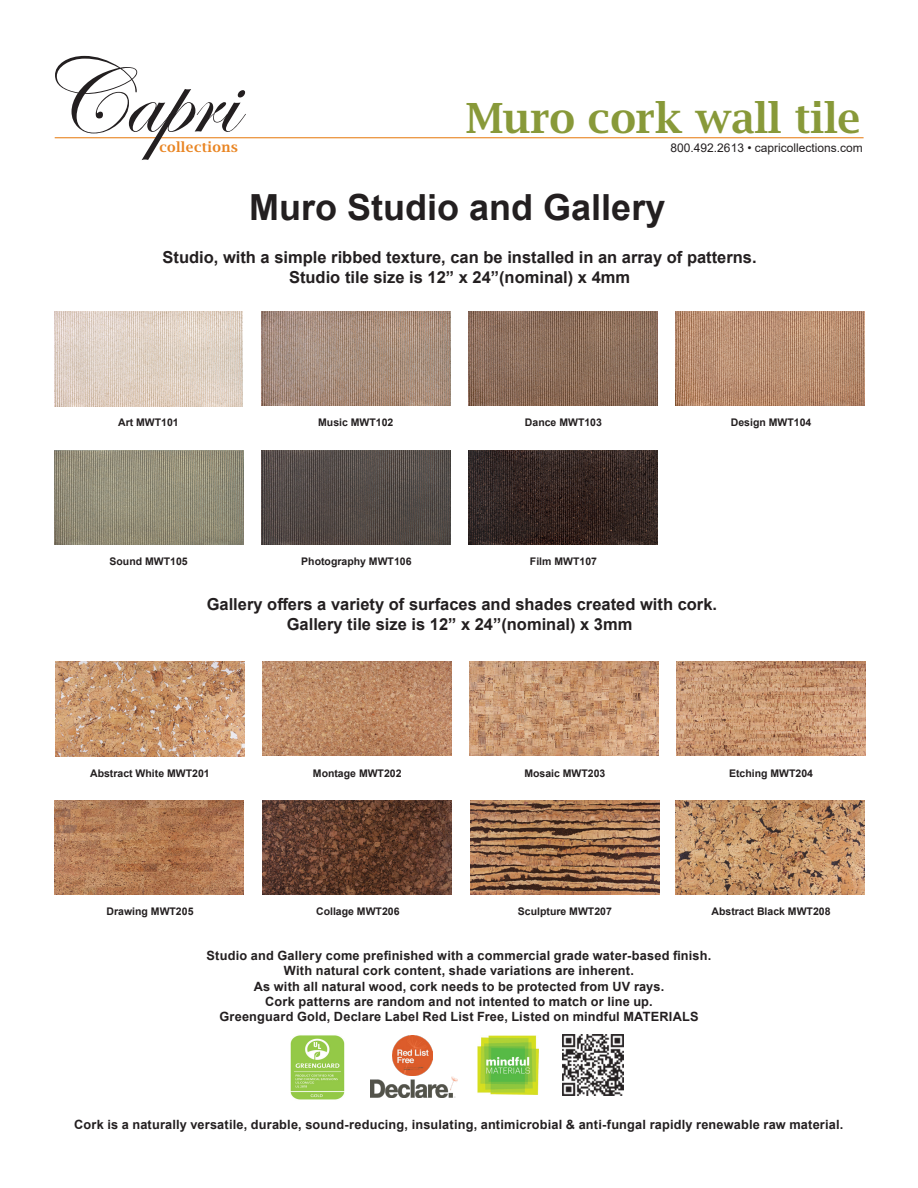
<style>
.page{position:relative;width:918px;height:1188px;background:#fff}
.page>*{position:absolute;margin:0;border:0;box-sizing:border-box;transform-origin:0 0}
.t1{font:108px "Edwardian Scr Alt ITCTT";color:#231f20}
.t2{font:45px "Lucida Brig EFOP Dem Bol";color:#889939}
.t3{font:700 36px "Arial";color:#231f20}
.t4{font:700 16.5px "Arial";color:#231f20}
.t5{font:15px "Lucida Brig EFOP Dem Bol";letter-spacing:.025em;color:#e98523}
.t6{font:700 12.75px "Arial";letter-spacing:.015em;color:#231f20}
.t7{font:12px "Arial";color:#231f20}
.t8{font:700 10.5px "Arial";color:#231f20}
</style>
<div class="page">
<hr style="left:55px;top:137px;width:809px;height:1px;background:#e98523">
<img style="left:478px;top:1035px;width:60px;height:59px">
<img style="left:370px;top:1077px;width:88px;height:20px">
<img style="left:393px;top:1036px;width:40px;height:40px">
<img style="left:291px;top:1035px;width:54px;height:65px">
<img style="left:54px;top:312px;width:189px;height:94px">
<img style="left:261px;top:450px;width:189px;height:95px">
<img style="left:55px;top:450px;width:189px;height:95px">
<img style="left:675px;top:311px;width:189px;height:95px">
<img style="left:468px;top:311px;width:189px;height:95px">
<img style="left:261px;top:311px;width:189px;height:95px">
<img style="left:469px;top:450px;width:189px;height:95px">
<img style="left:55px;top:662px;width:189px;height:94px">
<img style="left:263px;top:800px;width:189px;height:95px">
<img style="left:55px;top:800px;width:189px;height:95px">
<img style="left:677px;top:661px;width:189px;height:95px">
<img style="left:470px;top:661px;width:189px;height:95px">
<img style="left:263px;top:661px;width:189px;height:95px">
<img style="left:470px;top:800px;width:189px;height:95px">
<img style="left:675px;top:800px;width:189px;height:95px">
<img style="left:563px;top:1035px;width:61px;height:60px">
<p class="t1" style="left:36px;top:39px;width:202px">Capri</p>
<p class="t2" style="left:466px;top:93px;width:397px">Muro cork wall tile</p>
<p class="t5" style="left:159px;top:138px;width:80px">collections</p>
<p class="t7" style="left:671px;top:140px;width:194px">800.492.2613 • capricollections.com</p>
<p class="t3" style="left:249px;top:182px;width:418px">Muro Studio and Gallery</p>
<p class="t4" style="left:163px;top:246px;width:596px">Studio, with a simple ribbed texture, can be installed in an array of patterns.</p>
<p class="t4" style="left:289px;top:266px;width:343px">Studio tile size is 12” x 24”(nominal) x 4mm</p>
<p class="t8" style="left:118px;top:415px;width:62px">Art MWT101</p>
<p class="t8" style="left:318px;top:415px;width:77px">Music MWT102</p>
<p class="t8" style="left:525px;top:415px;width:79px">Dance MWT103</p>
<p class="t8" style="left:731px;top:415px;width:82px">Design MWT104</p>
<p class="t8" style="left:110px;top:554px;width:80px">Sound MWT105</p>
<p class="t8" style="left:301px;top:554px;width:112px">Photography MWT106</p>
<p class="t8" style="left:530px;top:554px;width:69px">Film MWT107</p>
<p class="t4" style="left:207px;top:593px;width:512px">Gallery offers a variety of surfaces and shades created with cork.</p>
<p class="t4" style="left:287px;top:612px;width:347px">Gallery tile size is 12” x 24”(nominal) x 3mm</p>
<p class="t8" style="left:90px;top:765px;width:121px">Abstract White MWT201</p>
<p class="t8" style="left:313px;top:765px;width:90px">Montage MWT202</p>
<p class="t8" style="left:524px;top:765px;width:83px">Mosaic MWT203</p>
<p class="t8" style="left:729px;top:765px;width:86px">Etching MWT204</p>
<p class="t8" style="left:107px;top:904px;width:88px">Drawing MWT205</p>
<p class="t8" style="left:316px;top:904px;width:85px">Collage MWT206</p>
<p class="t8" style="left:518px;top:904px;width:95px">Sculpture MWT207</p>
<p class="t8" style="left:712px;top:904px;width:121px">Abstract Black MWT208</p>
<p class="t6" style="left:207px;top:947px;width:506px">Studio and Gallery come prefinished with a commercial grade water-based finish.</p>
<p class="t6" style="left:284px;top:962px;width:352px">With natural cork content, shade variations are inherent.</p>
<p class="t6" style="left:254px;top:977px;width:412px">As with all natural wood, cork needs to be protected from UV rays.</p>
<p class="t6" style="left:265px;top:993px;width:389px">Cork patterns are random and not intented to match or line up.</p>
<p class="t6" style="left:219px;top:1008px;width:481px">Greenguard Gold, Declare Label Red List Free, Listed on mindful MATERIALS</p>
<p class="t6" style="left:74px;top:1115px;width:771px">Cork is a naturally versatile, durable, sound-reducing, insulating, antimicrobial &amp; anti-fungal rapidly renewable raw material.</p>
</div>
